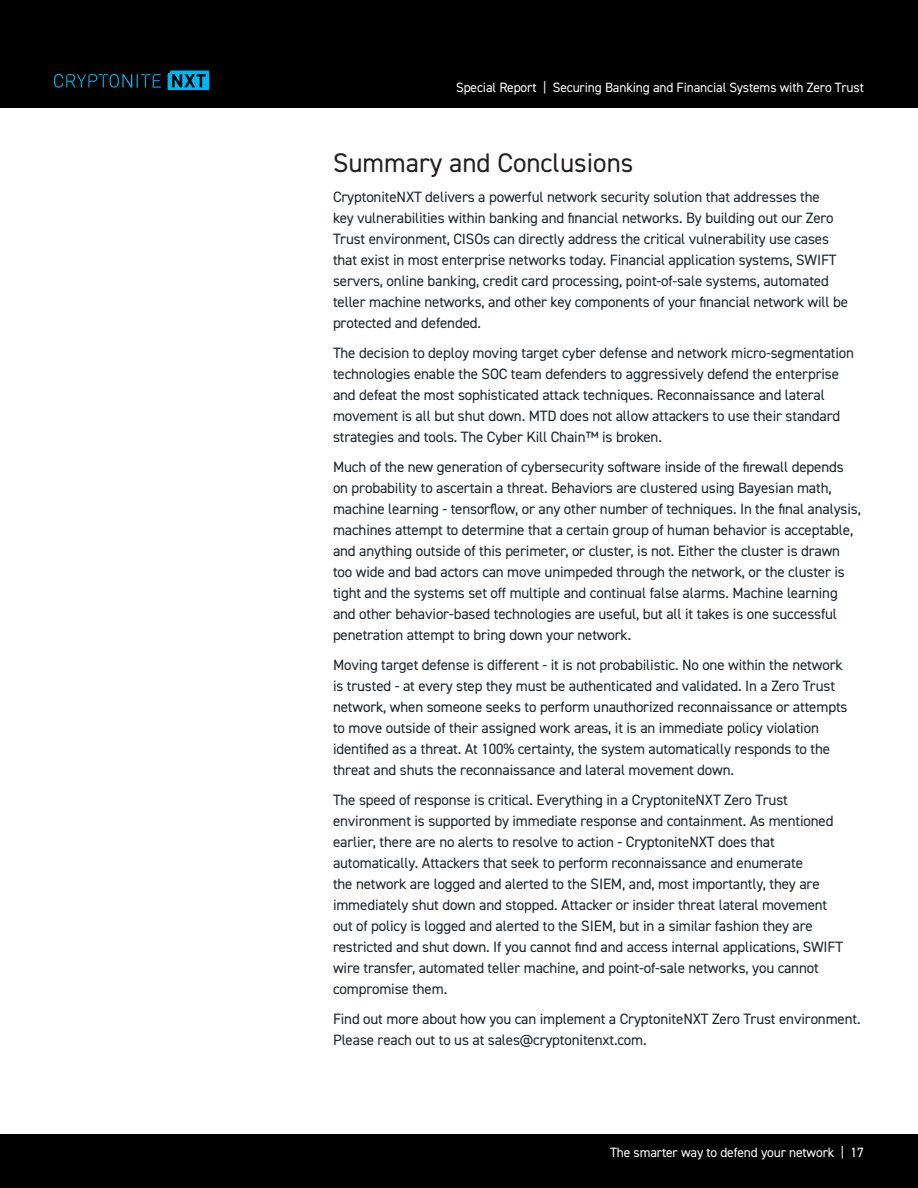
<style>
.page{position:relative;width:918px;height:1188px;background:#fff}
.page>*{position:absolute;margin:0;border:0;box-sizing:border-box;transform-origin:0 0}
.Headline-1{font:27px "DIN2014";color:#231f20}
.Body_Copy{font:15px/21px "DIN2014";letter-spacing:-.01em;color:#1b242b}
.t1{font:13.5px "DIN2014";letter-spacing:-.01em;color:#fff}
</style>
<div class="page">
<div style="left:0;top:0;width:918px;height:108px;background:#000"></div>
<div style="left:0;top:1134px;width:918px;height:54px;background:#000"></div>
<svg style="left:168px;top:71px;width:41px;height:19px"></svg>
<svg style="left:54px;top:74px;width:107px;height:14px"></svg>
<p class="t1" style="left:456px;top:78px;width:409px">Special Report | Securing Banking and Financial Systems with Zero Trust</p>
<p class="Headline-1" style="left:333px;top:146px;width:302px">Summary and Conclusions</p>
<p class="Body_Copy" style="left:333px;top:186px;width:517px">CryptoniteNXT delivers a powerful network security solution that addresses the<br>key vulnerabilities within banking and financial networks. By building out our Zero Trust environment, CISOs can directly address the critical vulnerability use cases that exist in most enterprise networks today. Financial application systems, SWIFT servers, online banking, credit card processing, point-of-sale systems, automated teller machine networks, and other key components of your financial network will be protected and defended.</p>
<p class="Body_Copy" style="left:333px;top:342px;width:523px">The decision to deploy moving target cyber defense and network micro-segmentation technologies enable the SOC team defenders to aggressively defend the enterprise and defeat the most sophisticated attack techniques. Reconnaissance and lateral movement is all but shut down. MTD does not allow attackers to use their standard strategies and tools. The Cyber Kill Chain™ is broken.</p>
<p class="Body_Copy" style="left:333px;top:456px;width:529px">Much of the new generation of cybersecurity software inside of the firewall depends on probability to ascertain a threat. Behaviors are clustered using Bayesian math, machine learning - tensorflow, or any other number of techniques. In the final analysis, machines attempt to determine that a certain group of human behavior is acceptable, and anything outside of this perimeter, or cluster, is not. Either the cluster is drawn too wide and bad actors can move unimpeded through the network, or the cluster is tight and the systems set off multiple and continual false alarms. Machine learning and other behavior-based technologies are useful, but all it takes is one successful penetration attempt to bring down your network.</p>
<p class="Body_Copy" style="left:333px;top:654px;width:516px">Moving target defense is different - it is not probabilistic. No one within the network is trusted - at every step they must be authenticated and validated. In a Zero Trust network, when someone seeks to perform unauthorized reconnaissance or attempts to move outside of their assigned work areas, it is an immediate policy violation identified as a threat. At 100% certainty, the system automatically responds to the threat and shuts the reconnaissance and lateral movement down.</p>
<p class="Body_Copy" style="left:333px;top:789px;width:512px">The speed of response is critical. Everything in a CryptoniteNXT Zero Trust environment is supported by immediate response and containment. As mentioned earlier, there are no alerts to resolve to action - CryptoniteNXT does that automatically. Attackers that seek to perform reconnaissance and enumerate<br>the network are logged and alerted to the SIEM, and, most importantly, they are immediately shut down and stopped. Attacker or insider threat lateral movement out of policy is logged and alerted to the SIEM, but in a similar fashion they are restricted and shut down. If you cannot find and access internal applications, SWIFT wire transfer, automated teller machine, and point-of-sale networks, you cannot compromise them.</p>
<p class="Body_Copy" style="left:333px;top:1008px;width:529px">Find out more about how you can implement a CryptoniteNXT Zero Trust environment.<br>Please reach out to us at sales@cryptonitenxt.com.</p>
<p class="t1" style="left:610px;top:1144px;width:255px">The smarter way to defend your network | 17</p>
</div>
